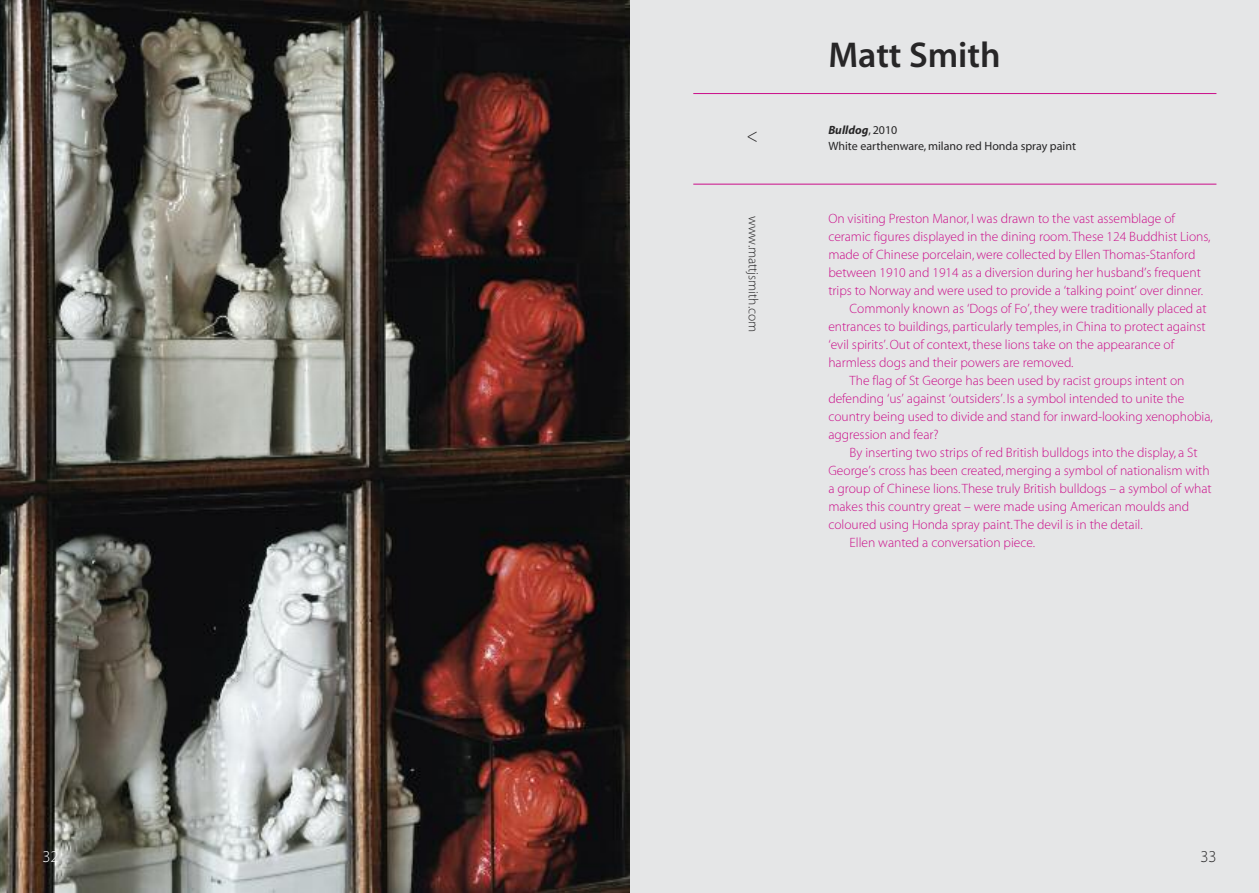
<style>
.page{position:relative;width:1259px;height:893px;background:#fff}
.page>*{position:absolute;margin:0;border:0;box-sizing:border-box;transform-origin:0 0}
.t1{font:36px "Myriad MM.565.wt.600.wd";color:#272627}
.t2{font:19.5px "Myriad MM.215.wt.600.wd";color:#272627}
.t3{font:16.5px "Myriad MM.215.wt.600.wd";color:#272627}
.t4{font:16.5px "Myriad MM.215.wt.600.wd";color:#fff}
.t5{font:13.5px "Myriad MM.215.wt.600.wd";color:#ca0d89}
.t6{font:13.5px "Myriad MM.215.wt.600.wd";color:#272627}
.t7{font:12px "Myriad MM.400.wt.600.wd";color:#272627}
.t8{font:12px "Myriad MM It.700.wt.600.wd";color:#272627}
.s1{font-family:"Myriad MM.400.wt.600.wd"}
</style>
<div class="page">
<div style="left:629px;top:0;width:630px;height:893px;background:#e5e6e7"></div>
<hr style="left:693px;top:93px;width:523px;height:1px;background:#ca0d89">
<hr style="left:693px;top:184px;width:523px;height:1px;background:#ca0d89">
<img style="left:0;top:0;width:629px;height:893px">
<p class="t4" style="left:43px;top:850px;width:18px">32</p>
<h2 class="t2" style="left:746px;top:128px;width:13px">&lt;</h2>
<p class="t6" style="left:758px;top:216px;width:118px;rotate:90deg">www.mattjsmith.com</p>
<h1 class="t1" style="left:828px;top:42px;width:174px">Matt Smith</h1>
<p class="t8" style="left:828px;top:125px;width:71px">Bulldog<span class="s1">,2010</span></p>
<p class="t7" style="left:828px;top:142px;width:249px">White earthenware,milano red Honda spray paint</p>
<p class="t5" style="left:828px;top:213px;width:348px">On visiting Preston Manor,I was drawn to the vast assemblage of</p>
<p class="t5" style="left:828px;top:231px;width:384px">ceramic figures displayed in the dining room.These 124 Buddhist Lions,</p>
<p class="t5" style="left:828px;top:249px;width:368px">made of Chinese porcelain,were collected by Ellen Thomas-Stanford</p>
<p class="t5" style="left:828px;top:267px;width:374px">between 1910 and 1914 as a diversion during her husband’s frequent</p>
<p class="t5" style="left:828px;top:285px;width:376px">trips to Norway and were used to provide a ‘talking point’ over dinner.</p>
<p class="t5" style="left:849px;top:303px;width:358px">Commonly known as ‘Dogs of Fo’,they were traditionally placed at</p>
<p class="t5" style="left:828px;top:321px;width:379px">entrances to buildings,particularly temples,in China to protect against</p>
<p class="t5" style="left:828px;top:339px;width:347px">‘evil spirits’.Out of context,these lions take on the appearance of</p>
<p class="t5" style="left:828px;top:357px;width:247px">harmless dogs and their powers are removed.</p>
<p class="t5" style="left:849px;top:375px;width:336px">The flag of St George has been used by racist groups intent on</p>
<p class="t5" style="left:828px;top:393px;width:357px">defending ‘us’ against ‘outsiders’.Is a symbol intended to unite the</p>
<p class="t5" style="left:828px;top:411px;width:386px">country being used to divide and stand for inward-looking xenophobia,</p>
<p class="t5" style="left:828px;top:429px;width:112px">aggression and fear?</p>
<p class="t5" style="left:849px;top:447px;width:349px">By inserting two strips of red British bulldogs into the display,a St</p>
<p class="t5" style="left:828px;top:465px;width:383px">George’s cross has been created,merging a symbol of nationalism with</p>
<p class="t5" style="left:828px;top:483px;width:385px">a group of Chinese lions.These truly British bulldogs – a symbol of what</p>
<p class="t5" style="left:828px;top:501px;width:362px">makes this country great – were made using American moulds and</p>
<p class="t5" style="left:828px;top:519px;width:316px">coloured using Honda spray paint.The devil is in the detail.</p>
<p class="t5" style="left:849px;top:537px;width:187px">Ellen wanted a conversation piece.</p>
<p class="t3" style="left:1200px;top:850px;width:18px">33</p>
</div>
